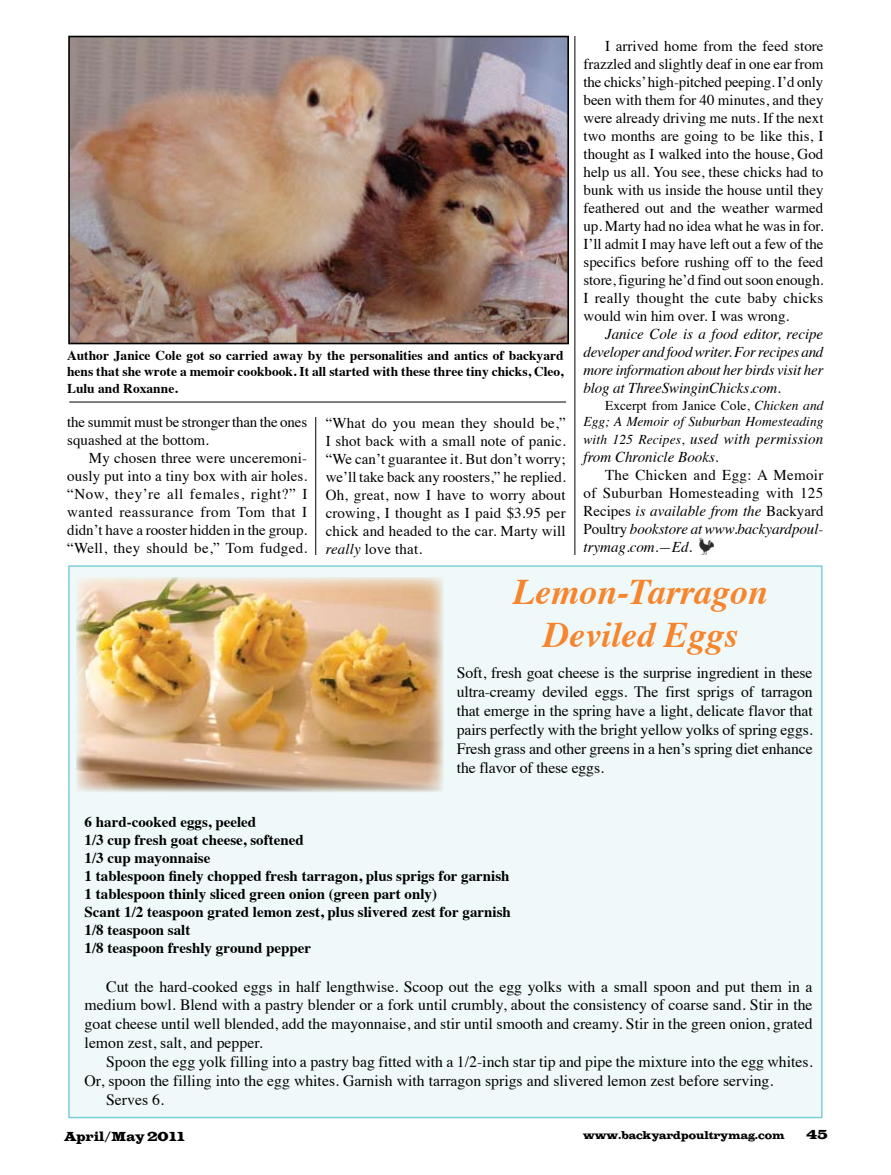
<style>
.page{position:relative;width:891px;height:1175px;background:#fff}
.page>*{position:absolute;margin:0;border:0;box-sizing:border-box;transform-origin:0 0}
.t1{font:italic 700 36px/43.2px "Times";color:#f6862e;text-align:center}
.t2{font:15.75px/18.9px "Times";color:#000;text-align:justify}
.t3{font:15px/18px "Times";letter-spacing:.01em;color:#000;text-align:justify}
.t4{font:700 15px/18px "Times";color:#000}
.t5{font:italic 15px/18px "Times";letter-spacing:-.01em;color:#000;text-align:justify}
.t6{font:15px/18px "Times";letter-spacing:-.01em;color:#000}
.t7{font:700 13.5px/16.2px "Times";color:#000;text-align:justify}
.t8{font:italic 13.5px/16.2px "Times";color:#000;text-align:right}
.t9{font:13.5px "Latin Wide";color:#000;scale:.67 1}
.t10{font:11.25px "Latin Wide";color:#000;scale:.67 1}
.s1{font-style:italic}
.s2{font-style:normal}
.s3{font-size:13.5px}
.s4{font-style:normal;font-size:13.5px}
</style>
<div class="page">
<hr style="left:574px;top:36px;width:1px;height:1080px;background:#000">
<hr style="left:315px;top:37px;width:1px;height:1079px;background:#000">
<div style="left:82px;top:21px;width:458px;height:396px;background:#fff"></div>
<img style="left:71px;top:39px;width:495px;height:302px">
<div style="left:68px;top:36px;width:501px;height:308px;border:2px solid #000"></div>
<div style="left:183px;top:555px;width:458px;height:570px;background:#fff"></div>
<div style="left:68px;top:565px;width:755px;height:553px;background:#f0f9f9;border:2px solid #7dcfd7"></div>
<img style="left:76px;top:577px;width:367px;height:215px">
<img style="left:699px;top:537px;width:14px;height:18px">
<hr style="left:69px;top:401px;width:497px;height:1px;background:#000">
<p class="t7" style="left:67px;top:346px;width:498px">Author Janice Cole got so carried away by the personalities and antics of backyard hens that she wrote a memoir cookbook. It all started with these three tiny chicks, Cleo, Lulu and Roxanne.</p>
<p class="t6" style="left:67px;top:412px;width:242px">the summit must be stronger than the ones squashed at the bottom.</p>
<p class="t3" style="left:67px;top:448px;width:242px;text-indent:22px">My chosen three were unceremoni&shy;ously put into a tiny box with air holes. “Now, they’re all females, right?” I wanted reassurance from Tom that I didn’t have a rooster hidden in the group. “Well, they should be,” Tom fudged.</p>
<p class="t3" style="left:326px;top:412px;width:242px">“What do you mean they should be,” I shot back with a small note of panic. “We can’t guarantee it. But don’t worry; we’ll take back any roosters,” he replied.<br>Oh, great, now I have to worry about crowing, I thought as I paid $3.95 per chick and headed to the car. Marty will <span class="s1">really</span> love that.</p>
<p class="t3" style="left:584px;top:36px;width:242px;text-indent:22px">I arrived home from the feed store frazzled and slightly deaf in one ear from the chicks’ high-pitched peeping. I’d only been with them for 40 minutes, and they were already driving me nuts. If the next two months are going to be like this, I thought as I walked into the house, God help us all. You see, these chicks had to bunk with us inside the house until they feathered out and the weather warmed up. Marty had no idea what he was in for.<br>I’ll admit I may have left out a few of the specifics before rushing off to the feed store, figuring he’d find out soon enough.<br>I really thought the cute baby chicks would win him over. I was wrong.</p>
<p class="t5" style="left:584px;top:324px;width:242px;text-indent:22px">Janice Cole is a food editor, recipe developer and food writer. For recipes and more information about her birds visit her blog at ThreeSwinginChicks.com.</p>
<p class="t8" style="left:584px;top:396px;width:242px"><span class="s2">Excerpt from Janice Cole,</span> Chicken and<br>Egg; A Memoir of Suburban Homesteading</p>
<p class="t5" style="left:584px;top:429px;width:241px"><span class="s3">with 125 Recipes</span><span class="s4">,</span> used with permission from Chronicle Books.</p>
<p class="t3" style="left:584px;top:464px;width:242px;text-indent:22px">The Chicken and Egg: A Memoir of Suburban Homesteading with 125<br>Recipes <span class="s1">is available from the</span> Backyard Poultry <span class="s1">bookstore at www.backyardpoul&shy;trymag.com.—Ed.</span></p>
<h1 class="t1" style="left:513px;top:567px;width:256px">Lemon-Tarragon<br>Deviled Eggs</h1>
<p class="t2" style="left:457px;top:662px;width:357px">Soft, fresh goat cheese is the surprise ingredient in these ultra-creamy deviled eggs. The first sprigs of tarragon that emerge in the spring have a light, delicate flavor that pairs perfectly with the bright yellow yolks of spring eggs.<br>Fresh grass and other greens in a hen’s spring diet enhance the flavor of these eggs.</p>
<p class="t4" style="left:85px;top:811px;width:428px">6 hard-cooked eggs, peeled<br>1/3 cup fresh goat cheese, softened<br>1/3 cup mayonnaise<br>1 tablespoon finely chopped fresh tarragon, plus sprigs for garnish 1 tablespoon thinly sliced green onion (green part only)<br>Scant 1/2 teaspoon grated lemon zest, plus slivered zest for garnish 1/8 teaspoon salt<br>1/8 teaspoon freshly ground pepper</p>
<p class="t2" style="left:85px;top:975px;width:730px;text-indent:22px">Cut the hard-cooked eggs in half lengthwise. Scoop out the egg yolks with a small spoon and put them in a medium bowl. Blend with a pastry blender or a fork until crumbly, about the consistency of coarse sand. Stir in the goat cheese until well blended, add the mayonnaise, and stir until smooth and creamy. Stir in the green onion, grated lemon zest, salt, and pepper.</p>
<p class="t2" style="left:106px;top:1051px;width:708px">Spoon the egg yolk filling into a pastry bag fitted with a 1/2-inch star tip and pipe the mixture into the egg whites.</p>
<p class="t2" style="left:85px;top:1070px;width:690px">Or, spoon the filling into the egg whites. Garnish with tarragon sprigs and slivered lemon zest before serving.</p>
<p class="t2" style="left:106px;top:1088px;width:59px">Serves 6.</p>
<p class="t9" style="left:64px;top:1128px;width:182px">April/May 2011</p>
<p class="t10" style="left:583px;top:1128px;width:302px">www.backyardpoultrymag.com</p>
<p class="t9" style="left:806px;top:1126px;width:33px">45</p>
</div>
